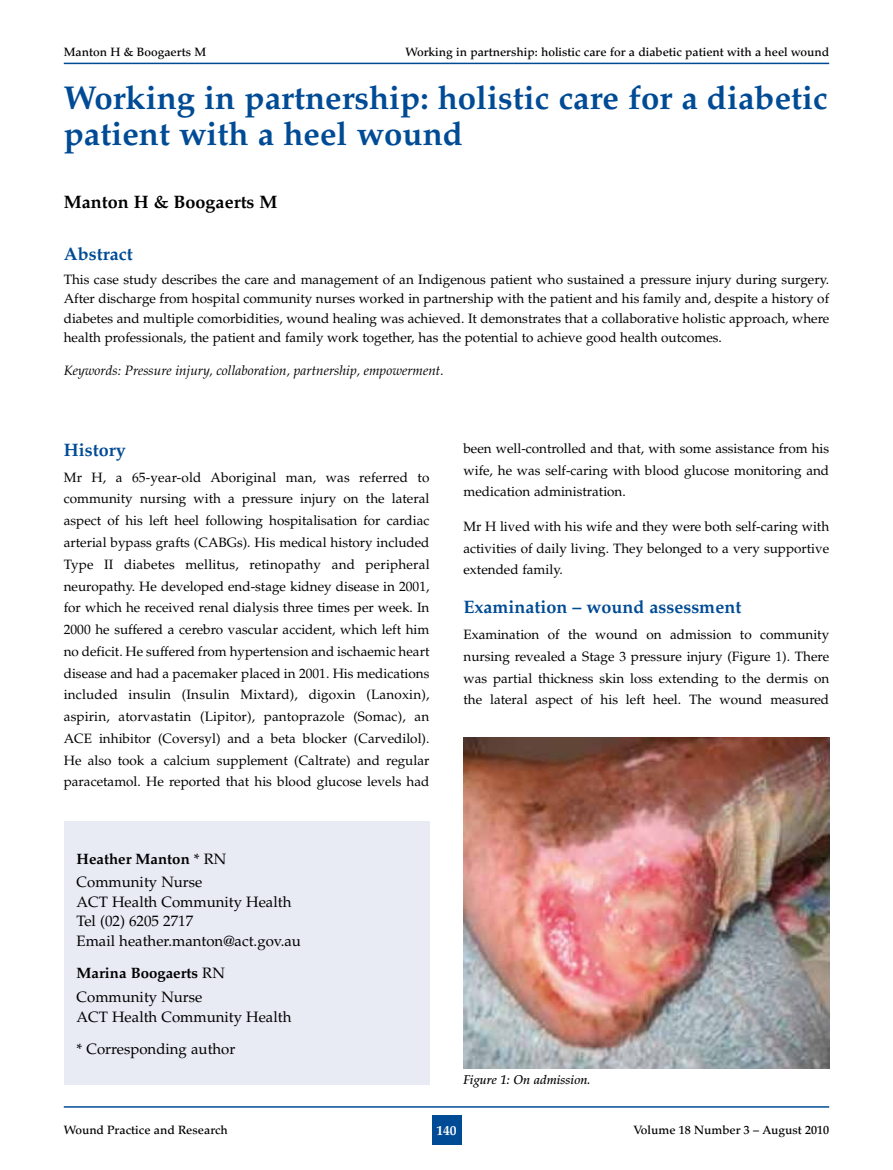
<style>
.page{position:relative;width:893px;height:1170px;background:#fff}
.page>*{position:absolute;margin:0;border:0;box-sizing:border-box;transform-origin:0 0}
.t1{font:700 33px/36px "Palatino";color:#004b95}
.t2{font:700 18px "Palatino";color:#004b95}
.t3{font:700 18px "Palatino";color:#000}
.t4{font:15px/23.7px "Palatino";color:#000}
.t5{font:13.5px/21.8px "Palatino";color:#000;text-align:justify}
.t6{font:italic 13.5px "Palatino";color:#000}
.t7{font:700 13.5px "Palatino";color:#fff}
.t8{font:italic 500 12.75px "Palatino";color:#000}
.t9{font:500 12px "Palatino";color:#000}
.s1{font-weight:700}
</style>
<div class="page">
<div style="left:432px;top:1114px;width:29px;height:30px;background:#004b95"></div>
<hr style="left:64px;top:1106px;width:765px;height:1px;background:#004b95">
<hr style="left:64px;top:63px;width:765px;height:1px;background:#004b95">
<div style="left:64px;top:821px;width:365px;height:263px;background:#e8eaf4"></div>
<img style="left:463px;top:737px;width:366px;height:331px">
<p class="t9" style="left:64px;top:45px;width:144px">Manton H &amp; Boogaerts M</p>
<p class="t9" style="left:405px;top:45px;width:425px">Working in partnership: holistic care for a diabetic patient with a heel wound</p>
<h1 class="t1" style="left:64px;top:80px;width:766px">Working in partnership: holistic care for a diabetic patient with a heel wound</h1>
<h2 class="t3" style="left:64px;top:191px;width:215px">Manton H &amp; Boogaerts M</h2>
<h2 class="t2" style="left:64px;top:243px;width:70px">Abstract</h2>
<p class="t5" style="left:64px;top:269px;width:767px;line-height:19.5px">This case study describes the care and management of an Indigenous patient who sustained a pressure injury during surgery.<br>After discharge from hospital community nurses worked in partnership with the patient and his family and, despite a history of diabetes and multiple comorbidities, wound healing was achieved. It demonstrates that a collaborative holistic approach, where health professionals, the patient and family work together, has the potential to achieve good health outcomes.</p>
<p class="t6" style="left:64px;top:362px;width:381px">Keywords: Pressure injury, collaboration, partnership, empowerment.</p>
<h2 class="t2" style="left:64px;top:439px;width:63px">History</h2>
<p class="t5" style="left:64px;top:466px;width:367px">Mr H, a 65-year-old Aboriginal man, was referred to community nursing with a pressure injury on the lateral aspect of his left heel following hospitalisation for cardiac arterial bypass grafts (CABGs). His medical history included Type II diabetes mellitus, retinopathy and peripheral neuropathy. He developed end-stage kidney disease in 2001, for which he received renal dialysis three times per week. In 2000 he suffered a cerebro vascular accident, which left him no deficit. He suffered from hypertension and ischaemic heart disease and had a pacemaker placed in 2001. His medications included insulin (Insulin Mixtard), digoxin (Lanoxin), aspirin, atorvastatin (Lipitor), pantoprazole (Somac), an ACE inhibitor (Coversyl) and a beta blocker (Carvedilol).<br>He also took a calcium supplement (Caltrate) and regular paracetamol. He reported that his blood glucose levels had</p>
<p class="t4" style="left:77px;top:846px;width:151px"><span class="s1">Heather Manton</span> * RN<br>Community Nurse</p>
<p class="t4" style="left:77px;top:892px;width:226px;line-height:19.5px">ACT Health Community Health<br>Tel (02) 6205 2717<br>Email heather.manton@act.gov.au</p>
<p class="t4" style="left:77px;top:961px;width:150px"><span class="s1">Marina Boogaerts</span> RN<br>Community Nurse</p>
<p class="t4" style="left:77px;top:1000px;width:216px;line-height:32.2px">ACT Health Community Health * Corresponding author</p>
<p class="t5" style="left:463px;top:437px;width:367px">been well-controlled and that, with some assistance from his wife, he was self-caring with blood glucose monitoring and medication administration.</p>
<p class="t5" style="left:463px;top:515px;width:367px">Mr H lived with his wife and they were both self-caring with activities of daily living. They belonged to a very supportive extended family.</p>
<h2 class="t2" style="left:463px;top:596px;width:279px">Examination – wound assessment</h2>
<p class="t5" style="left:463px;top:624px;width:367px">Examination of the wound on admission to community nursing revealed a Stage 3 pressure injury (Figure 1). There was partial thickness skin loss extending to the dermis on the lateral aspect of his left heel. The wound measured</p>
<p class="t8" style="left:463px;top:1071px;width:129px">Figure 1: On admission.</p>
<p class="t9" style="left:64px;top:1122px;width:166px">Wound Practice and Research</p>
<p class="t7" style="left:436px;top:1121px;width:22px">140</p>
<p class="t9" style="left:634px;top:1122px;width:197px">Volume 18 Number 3 – August 2010</p>
</div>
